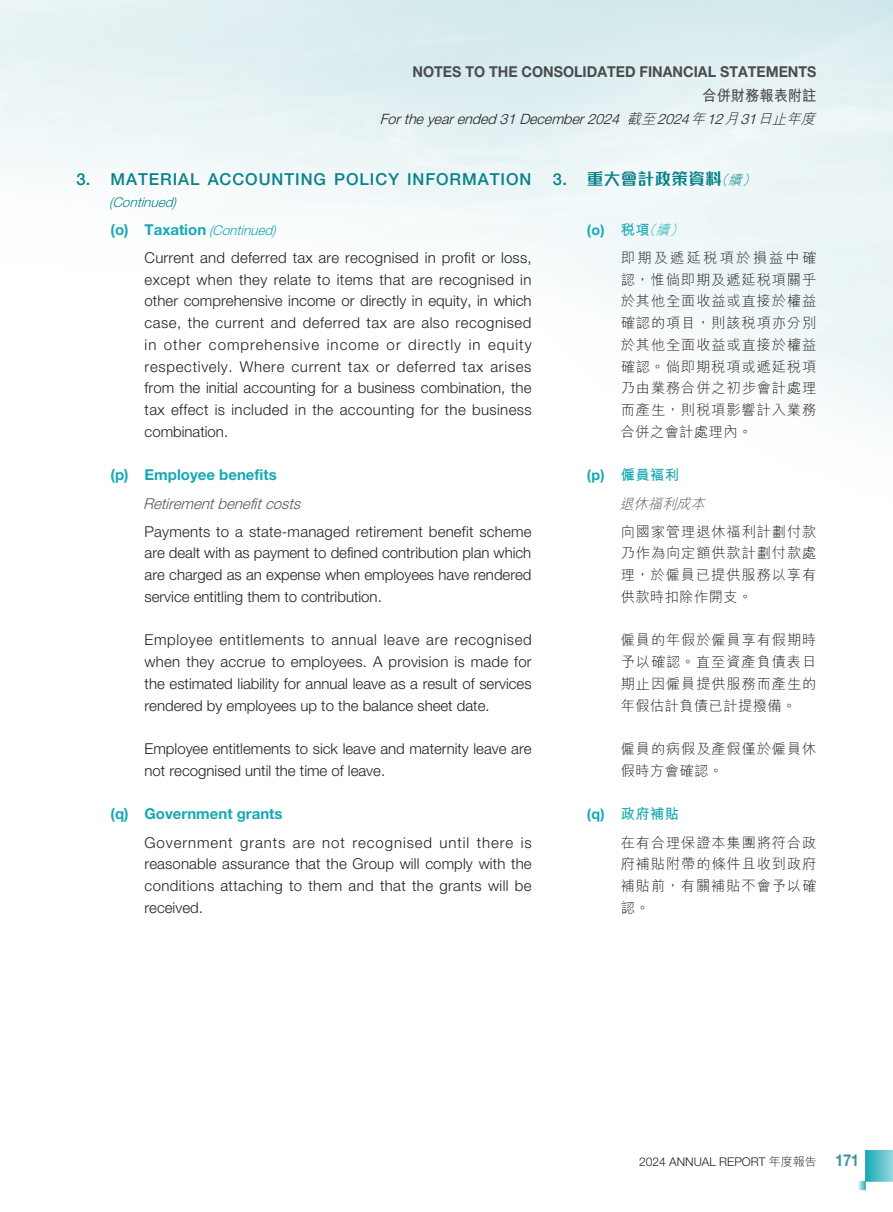
<style>
.page{position:relative;width:893px;height:1212px;background:#fff}
.page>*{position:absolute;margin:0;border:0;box-sizing:border-box;transform-origin:0 0}
._3__標題{font:500 16.5px "Helvetica Neue LT Std";letter-spacing:.055em;color:#0a818a}
._8__標題---C{font:700 16.5px "M Finance HK";letter-spacing:.03em;color:#0a818a}
._1__內文{font:300 15px/21.8px "Helvetica Neue LT Std";color:#231f20;text-align:justify}
._4__副標題{font:700 15px "Helvetica Neue LT Std";color:#15a9b5}
.t1{font:700 15px "Helvetica Neue LT Std";color:#4b4c4d;scale:.95 1}
._5__副副標題{font:italic 300 15px "Helvetica Neue LT Std";color:#57585a}
.t2{font:700 15px "M Hei HK";color:#4b4c4d;scale:.95 1}
._6__內文---C{font:300 14.25px/21.8px "M Hei HK";letter-spacing:.06em;color:#231f20;text-align:justify}
.t3{font:italic 300 14.25px "Helvetica Neue LT Std";color:#231f20}
._9___副標題---C{font:700 14.25px "M Hei HK";letter-spacing:.03em;color:#15a9b5}
._9___副標題---C-2{font:700 14.25px "Helvetica Neue LT Std";color:#15a9b5}
._10__副副標題--C{font:italic 300 14.25px "M Hei HK";color:#57585a}
._3__標題-2{font:italic 300 13.5px "Helvetica Neue LT Std";color:#0a818a}
.t4{font:300 12px "Helvetica Neue LT Std";color:#231f20}
.s1{font-family:"M Hei HK"}
.s2{font-weight:300;font-style:italic;font-size:13.5px}
.s3{font-family:"Helvetica Neue LT Std";font-weight:500}
.s4{font-family:"M Hei HK";font-weight:300;font-style:italic;font-size:13.5px}
.s5{font-family:"Helvetica Neue LT Std"}
.s6{font-weight:700;font-size:16.5px;color:#43949d}
</style>
<div class="page">
<img style="left:1px;top:0;width:892px;height:1191px">
<svg style="left:865px;top:1150px;width:28px;height:31px"></svg>
<svg style="left:857px;top:1181px;width:8px;height:9px"></svg>
<p class="t1" style="left:413px;top:63px;width:427px">NOTES TO THE CONSOLIDATED FINANCIAL STATEMENTS</p>
<p class="t2" style="left:702px;top:85px;width:121px">合併財務報表附註</p>
<p class="t3" style="left:380px;top:110px;width:440px">Fortheyearended31December2024 <span class="s1">截至</span> 2024<span class="s1">年</span> 12<span class="s1">月</span> 31<span class="s1">日止年度</span></p>
<p class="_3__標題" style="left:77px;top:169px;width:456px">3. MATERIAL ACCOUNTING POLICY INFORMATION</p>
<p class="_3__標題-2" style="left:109px;top:194px;width:69px">(Continued)</p>
<p class="_4__副標題" style="left:111px;top:220px;width:167px">( o ) T a x a t i o n <span class="s2">(Continued)</span></p>
<p class="_1__內文" style="left:145px;top:246px;width:389px">Current and deferred tax are recognised in profit or loss, except when they relate to items that are recognised in other comprehensive income or directly in equity, in which case, the current and deferred tax are also recognised in other comprehensive income or directly in equity respectively. Where current tax or deferred tax arises from the initial accounting for a business combination, the tax effect is included in the accounting for the business combination.</p>
<p class="_4__副標題" style="left:111px;top:466px;width:168px">(p) Employee benefits</p>
<p class="_5__副副標題" style="left:143px;top:494px;width:163px">Retirementbenefitcosts</p>
<p class="_1__內文" style="left:145px;top:520px;width:389px">Payments to a state-managed retirement benefit scheme are dealt with as payment to defined contribution plan which are charged as an expense when employees have rendered service entitling them to contribution.</p>
<p class="_1__內文" style="left:145px;top:629px;width:389px">Employee entitlements to annual leave are recognised when they accrue to employees. A provision is made for the estimated liability for annual leave as a result of services rendered by employees up to the balance sheet date.</p>
<p class="_1__內文" style="left:145px;top:738px;width:388px">Employee entitlements to sick leave and maternity leave are not recognised until the time of leave.</p>
<p class="_4__副標題" style="left:111px;top:805px;width:174px">(q) Government grants</p>
<p class="_1__內文" style="left:145px;top:831px;width:389px">Government grants are not recognised until there is reasonable assurance that the Group will comply with the conditions attaching to them and that the grants will be received.</p>
<p class="_8__標題---C" style="left:553px;top:170px;width:208px"><span class="s3">3.</span> 重大會計政策資料<span class="s4">（續）</span></p>
<p class="_9___副標題---C-2" style="left:587px;top:221px;width:102px">(o) <span class="s1">稅項</span><span class="s4">（續）</span></p>
<p class="_6__內文---C" style="left:621px;top:247px;width:197px">即期及遞延稅項於損益中確認，惟倘即期及遞延稅項關乎於其他全面收益或直接於權益確認的項目，則該稅項亦分別於其他全面收益或直接於權益確認。倘即期稅項或遞延稅項乃由業務合併之初步會計處理而產生，則稅項影響計入業務合併之會計處理內。</p>
<p class="_9___副標題---C" style="left:587px;top:465px;width:94px"><span class="s5">(p)</span> 僱員褔利</p>
<p class="_10__副副標題--C" style="left:619px;top:496px;width:91px">退休福利成本</p>
<p class="_6__內文---C" style="left:621px;top:520px;width:197px">向國家管理退休福利計劃付款乃作為向定額供款計劃付款處理，於僱員已提供服務以享有供款時扣除作開支。</p>
<p class="_6__內文---C" style="left:621px;top:629px;width:197px">僱員的年假於僱員享有假期時予以確認。直至資產負債表日期止因僱員提供服務而產生的年假估計負債已計提撥備。</p>
<p class="_6__內文---C" style="left:621px;top:738px;width:197px">僱員的病假及產假僅於僱員休假時方會確認。</p>
<p class="_9___副標題---C" style="left:587px;top:804px;width:94px"><span class="s5">(q)</span> 政府補貼</p>
<p class="_6__內文---C" style="left:621px;top:831px;width:197px">在有合理保證本集團將符合政府補貼附帶的條件且收到政府補貼前，有關補貼不會予以確認。</p>
<p class="t4" style="left:639px;top:1154px;width:221px">2024 ANNUAL REPORT <span class="s1">年度報告</span> <span class="s6">171</span></p>
</div>
